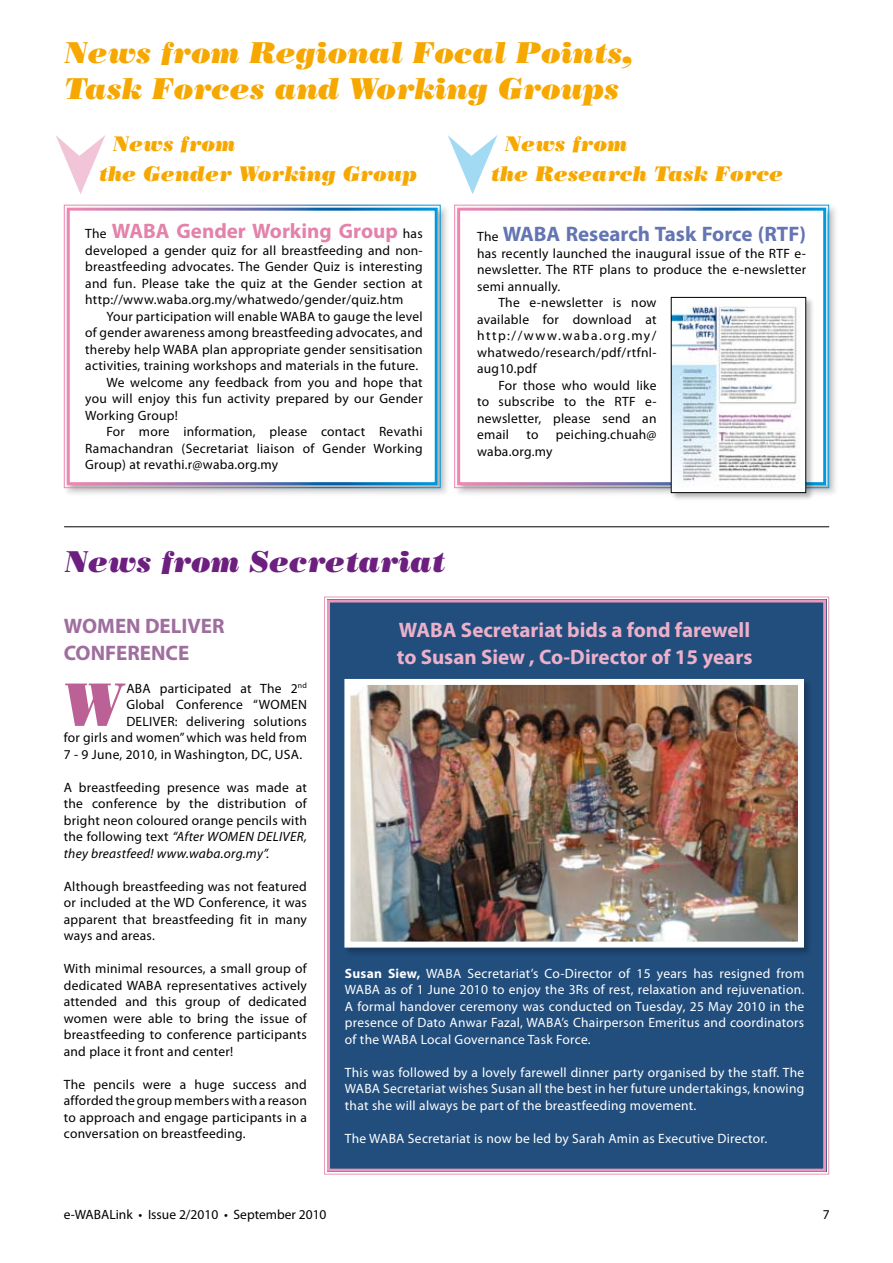
<style>
.page{position:relative;width:893px;height:1263px;background:#fff}
.page>*{position:absolute;margin:0;border:0;box-sizing:border-box;transform-origin:0 0}
.t1{font:italic 61.05px "Bodoni Poster";color:#bb6196}
.t2{font:italic 30px/36px "Bodoni Poster";color:#f6a800}
.t3{font:italic 30px "Bodoni Poster";color:#6d1f80}
.t4{font:700 21px/27px "Myriad Pro";color:#edb0ca}
.t5{font:italic 21px/30px "Bodoni Poster";color:#f6a800}
.t6{font:700 21px "Myriad Pro";color:#6375b2}
.t7{font:700 21px "Myriad Pro";color:#e382ab}
.t8{font:700 21px/27px "Myriad Pro";color:#9f6e9f}
.t9{font:13.5px/16.5px "Myriad Pro";letter-spacing:.02em;color:#000;text-align:justify}
.t10{font:13.5px/16.5px "Myriad Pro";letter-spacing:.02em;color:#fff;text-align:justify}
.t11{font:13.5px "Myriad Pro";color:#000}
.t12{font:13.5px "Myriad Pro";letter-spacing:.115em;color:#000}
.s1{font-weight:400;font-size:13.5px;color:#000}
.s2{font-style:italic}
.s3{font-weight:700}
</style>
<div class="page">
<div style="left:324px;top:596px;width:506px;height:579px;background:#214e7d"></div>
<div style="left:327px;top:599px;width:499px;height:572px;border:3px solid #e899ba"></div>
<div style="left:453px;top:203px;width:386px;height:295px;background:#000;opacity:.3"></div>
<svg style="left:454px;top:204px;width:376px;height:285px"></svg>
<div style="left:457px;top:208px;width:369px;height:277px;border:3px solid #fff"></div>
<div style="left:63px;top:203px;width:387px;height:295px;background:#000;opacity:.3"></div>
<svg style="left:63px;top:204px;width:378px;height:285px"></svg>
<div style="left:67px;top:208px;width:371px;height:277px;border:3px solid #fff"></div>
<div style="left:669px;top:296px;width:147px;height:207px;background:#000;opacity:.25"></div>
<img style="left:673px;top:299px;width:131px;height:192px">
<div style="left:671px;top:297px;width:135px;height:196px;border:1px solid #000"></div>
<hr style="left:64px;top:526px;width:765px;height:1px;background:#000">
<div style="left:343px;top:678px;width:471px;height:279px;background:#000;opacity:.25"></div>
<img style="left:351px;top:686px;width:446px;height:254px">
<div style="left:344px;top:679px;width:460px;height:268px;border:6px solid #fff"></div>
<svg style="left:56px;top:135px;width:344px;height:165px"></svg>
<svg style="left:448px;top:135px;width:360px;height:148px"></svg>
<h2 class="t2" style="left:65px;top:34px;width:569px">News from Regional Focal Points,<br>Task Forces and Working Groups</h2>
<h3 class="t5" style="left:491px;top:129px;width:294px;text-indent:14px">News from<br>the Research Task Force</h3>
<h3 class="t5" style="left:99px;top:129px;width:320px;text-indent:14px">News from<br>the Gender Working Group</h3>
<h3 class="t7" style="left:85px;top:218px;width:339px"><span class="s1">The</span> WABA Gender Working Group <span class="s1">has</span></h3>
<p class="t9" style="left:85px;top:242px;width:339px">developed a gender quiz for all breastfeeding and non&shy;breastfeeding advocates. The Gender Quiz is interesting and fun. Please take the quiz at the Gender section at http://www.waba.org.my/whatwedo/gender/quiz.htm</p>
<p class="t9" style="left:107px;top:308px;width:318px">Your participation will enable WABA to gauge the level</p>
<p class="t9" style="left:85px;top:324px;width:339px">of gender awareness among breastfeeding advocates, and</p>
<p class="t9" style="left:85px;top:341px;width:339px">thereby help WABA plan appropriate gender sensitisation</p>
<p class="t9" style="left:85px;top:357px;width:335px">activities, training workshops and materials in the future.</p>
<p class="t9" style="left:107px;top:374px;width:318px">We welcome any feedback from you and hope that</p>
<p class="t9" style="left:85px;top:390px;width:339px">you will enjoy this fun activity prepared by our Gender</p>
<p class="t9" style="left:85px;top:407px;width:94px">Working Group!</p>
<p class="t9" style="left:107px;top:423px;width:318px">For more information, please contact Revathi</p>
<p class="t9" style="left:85px;top:440px;width:339px">Ramachandran (Secretariat liaison of Gender Working</p>
<p class="t9" style="left:85px;top:456px;width:194px">Group) at revathi.r@waba.org.my</p>
<h3 class="t6" style="left:477px;top:221px;width:330px"><span class="s1">The</span> WABA Research Task Force (RTF)</h3>
<p class="t9" style="left:477px;top:245px;width:330px">has recently launched the inaugural issue of the RTF e-</p>
<p class="t9" style="left:477px;top:261px;width:330px">newsletter. The RTF plans to produce the e-newsletter</p>
<p class="t9" style="left:477px;top:278px;width:85px">semi annually.</p>
<p class="t9" style="left:498px;top:294px;width:160px">The e-newsletter is now</p>
<p class="t9" style="left:477px;top:311px;width:181px">available for download at</p>
<p class="t12" style="left:477px;top:327px;width:181px">http://www.waba.org.my/</p>
<p class="t9" style="left:477px;top:344px;width:181px">whatwedo/research/pdf/rtfnl-</p>
<p class="t9" style="left:477px;top:360px;width:61px">aug10.pdf</p>
<p class="t9" style="left:498px;top:377px;width:160px">For those who would like</p>
<p class="t9" style="left:477px;top:393px;width:181px">to subscribe to the RTF e-</p>
<p class="t9" style="left:477px;top:410px;width:181px">newsletter, please send an</p>
<p class="t9" style="left:477px;top:426px;width:33px">email</p>
<p class="t9" style="left:526px;top:426px;width:14px">to</p>
<p class="t9" style="left:556px;top:426px;width:102px">peiching.chuah@</p>
<p class="t9" style="left:477px;top:443px;width:77px">waba.org.my</p>
<h2 class="t3" style="left:65px;top:544px;width:382px">News from Secretariat</h2>
<h3 class="t8" style="left:64px;top:612px;width:162px">WOMEN DELIVER<br>CONFERENCE</h3>
<h1 class="t1" style="left:64px;top:668px;width:59px">W</h1>
<p class="t9" style="left:126px;top:680px;width:182px">ABA participated at The 2<sup>nd</sup></p>
<p class="t9" style="left:126px;top:696px;width:182px">Global Conference “WOMEN</p>
<p class="t9" style="left:126px;top:713px;width:182px">DELIVER: delivering solutions</p>
<p class="t9" style="left:64px;top:729px;width:245px">for girls and women” which was held from</p>
<p class="t9" style="left:64px;top:746px;width:240px">7 - 9 June, 2010, in Washington, DC, USA.</p>
<p class="t9" style="left:64px;top:779px;width:245px">A breastfeeding presence was made at the conference by the distribution of bright neon coloured orange pencils with the following text <span class="s2">“After WOMEN DELIVER, they breastfeed! www.waba.org.my”.</span></p>
<p class="t9" style="left:64px;top:878px;width:245px">Although breastfeeding was not featured or included at the WD Conference, it was apparent that breastfeeding fit in many ways and areas.</p>
<p class="t9" style="left:64px;top:960px;width:245px">With minimal resources, a small group of dedicated WABA representatives actively attended and this group of dedicated women were able to bring the issue of breastfeeding to conference participants and place it front and center!</p>
<p class="t9" style="left:64px;top:1076px;width:245px">The pencils were a huge success and afforded the group members with a reason to approach and engage participants in a conversation on breastfeeding.</p>
<h3 class="t4" style="left:397px;top:616px;width:357px">WABA Secretariat bids a fond farewell to Susan Siew , Co-Director of 15 years</h3>
<p class="t10" style="left:345px;top:965px;width:461px"><span class="s3">Susan Siew,</span> WABA Secretariat’s Co-Director of 15 years has resigned from WABA as of 1 June 2010 to enjoy the 3Rs of rest, relaxation and rejuvenation.<br>A formal handover ceremony was conducted on Tuesday, 25 May 2010 in the presence of Dato Anwar Fazal, WABA’s Chairperson Emeritus and coordinators of the WABA Local Governance Task Force.</p>
<p class="t10" style="left:345px;top:1064px;width:461px">This was followed by a lovely farewell dinner party organised by the staff. The WABA Secretariat wishes Susan all the best in her future undertakings, knowing that she will always be part of the breastfeeding movement.</p>
<p class="t10" style="left:345px;top:1130px;width:424px">The WABA Secretariat is now be led by Sarah Amin as Executive Director.</p>
<p class="t11" style="left:64px;top:1206px;width:264px">e-WABALink • Issue 2/2010 • September 2010</p>
</div>
